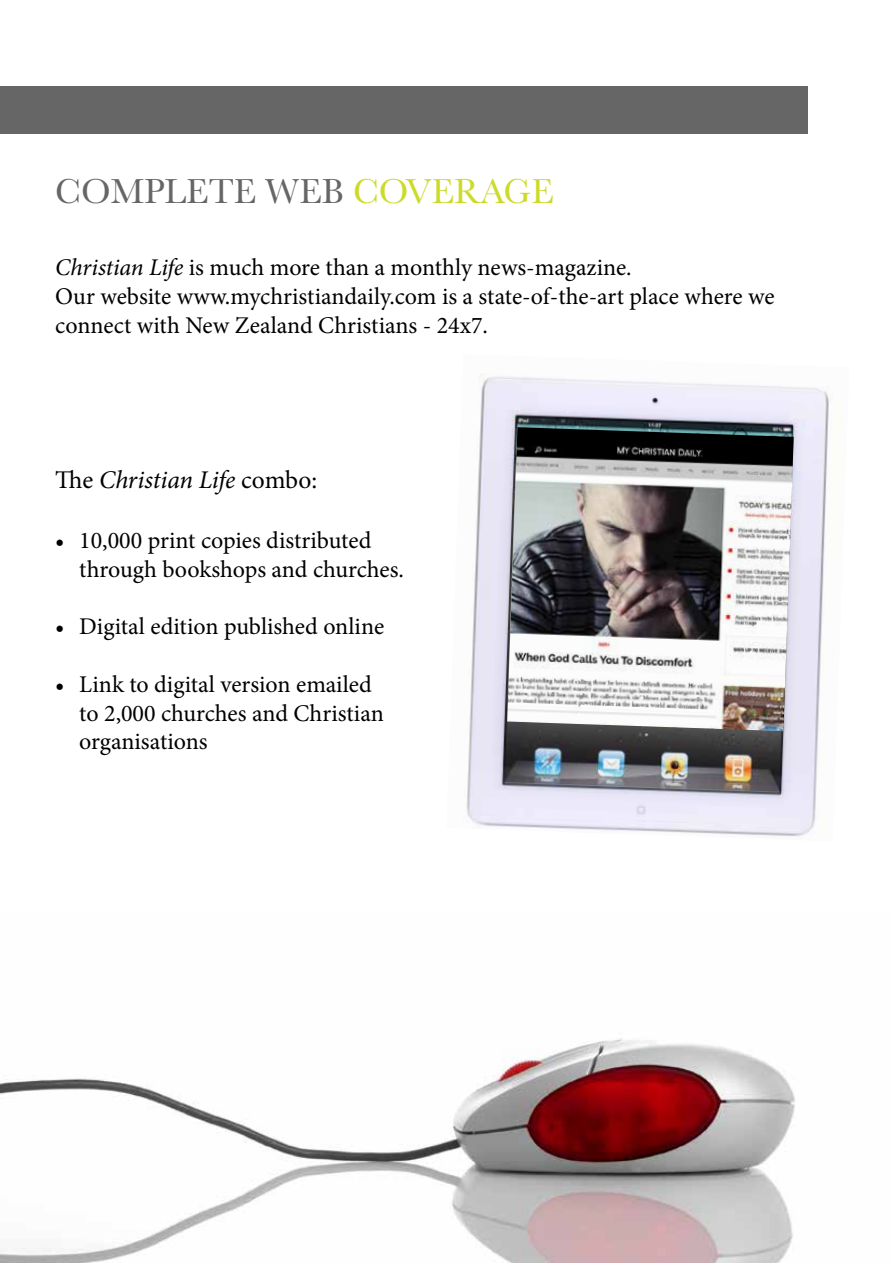
<style>
.page{position:relative;width:893px;height:1263px;background:#fff}
.page>*{position:absolute;margin:0;border:0;box-sizing:border-box;transform-origin:0 0}
.t1{font:36px "Baskerville";color:#666}
.t2{font:italic 25.5px "Minion Pro";letter-spacing:-.01em;color:#000}
.t3{font:24px/28.8px "Minion Pro";color:#000}
.s1{color:#ccdb29}
.s2{font-style:italic}
.s3{font-style:normal}
</style>
<div class="page">
<div style="left:0;top:86px;width:808px;height:48px;background:#666"></div>
<img style="left:466px;top:374px;width:363px;height:463px">
<img style="left:507px;top:427px;width:287px;height:304px">
<img style="left:1px;top:1038px;width:794px;height:225px">
<h1 class="t1" style="left:55px;top:168px;width:500px">COMPLETE WEB <span class="s1">COVERAGE</span></h1>
<p class="t3" style="left:55px;top:253px;width:721px"><span class="s2">Christian Life</span> is much more than a monthly news-magazine.<br>Our website www.mychristiandaily.com is a state-of-the-art place where we connect with New Zealand Christians - 24x7.</p>
<p class="t2" style="left:55px;top:463px;width:264px"><span class="s3">The</span> Christian Life <span class="s3">combo:</span></p>
<p class="t3" style="left:79px;top:526px;width:326px;text-indent:-24px">• 10,000 print copies distributed through bookshops and churches.</p>
<p class="t3" style="left:55px;top:612px;width:330px">• Digital edition published online</p>
<p class="t3" style="left:79px;top:670px;width:306px;text-indent:-24px">• Link to digital version emailed to 2,000 churches and Christian organisations</p>
</div>
